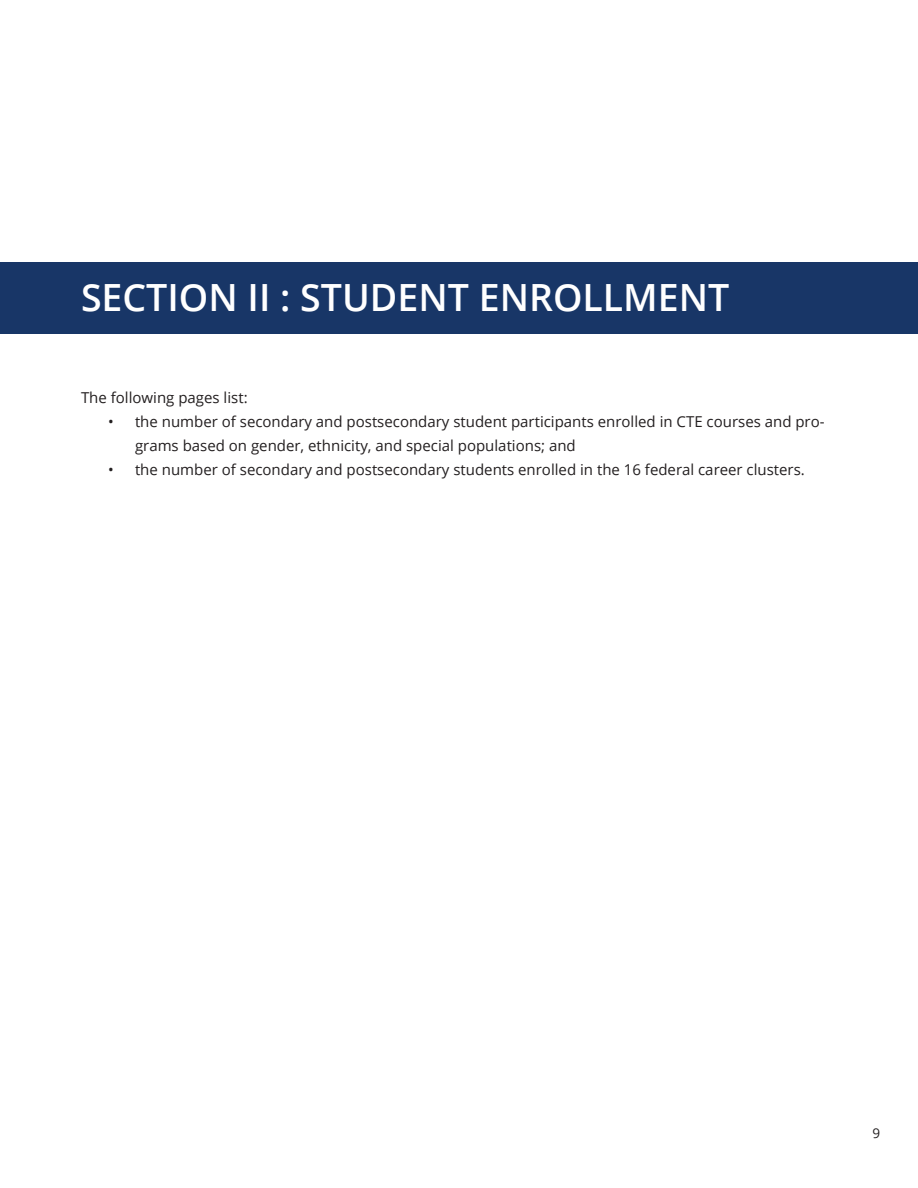
<style>
.page{position:relative;width:918px;height:1188px;background:#fff}
.page>*{position:absolute;margin:0;border:0;box-sizing:border-box;transform-origin:0 0}
.Section_2_Header{font:600 37.5px "Open Sans";color:#fff}
.body_-_bullet_sect{font:15px/24px "Open Sans";color:#231f20}
.t1{font:13.5px "Open Sans";color:#231f20}
</style>
<div class="page">
<div style="left:0;top:262px;width:918px;height:72px;background:#183667"></div>
<p class="Section_2_Header" style="left:81px;top:272px;width:650px">SECTION II : STUDENT ENROLLMENT</p>
<p class="body_-_bullet_sect" style="left:81px;top:385px;width:168px">The following pages list:</p>
<p class="body_-_bullet_sect" style="left:135px;top:409px;width:691px;text-indent:-27px">• the number of secondary and postsecondary student participants enrolled in CTE courses and pro&shy;grams based on gender, ethnicity, and special populations; and</p>
<p class="body_-_bullet_sect" style="left:108px;top:457px;width:696px">• the number of secondary and postsecondary students enrolled in the 16 federal career clusters.</p>
<p class="t1" style="left:872px;top:1124px;width:9px">9</p>
</div>
